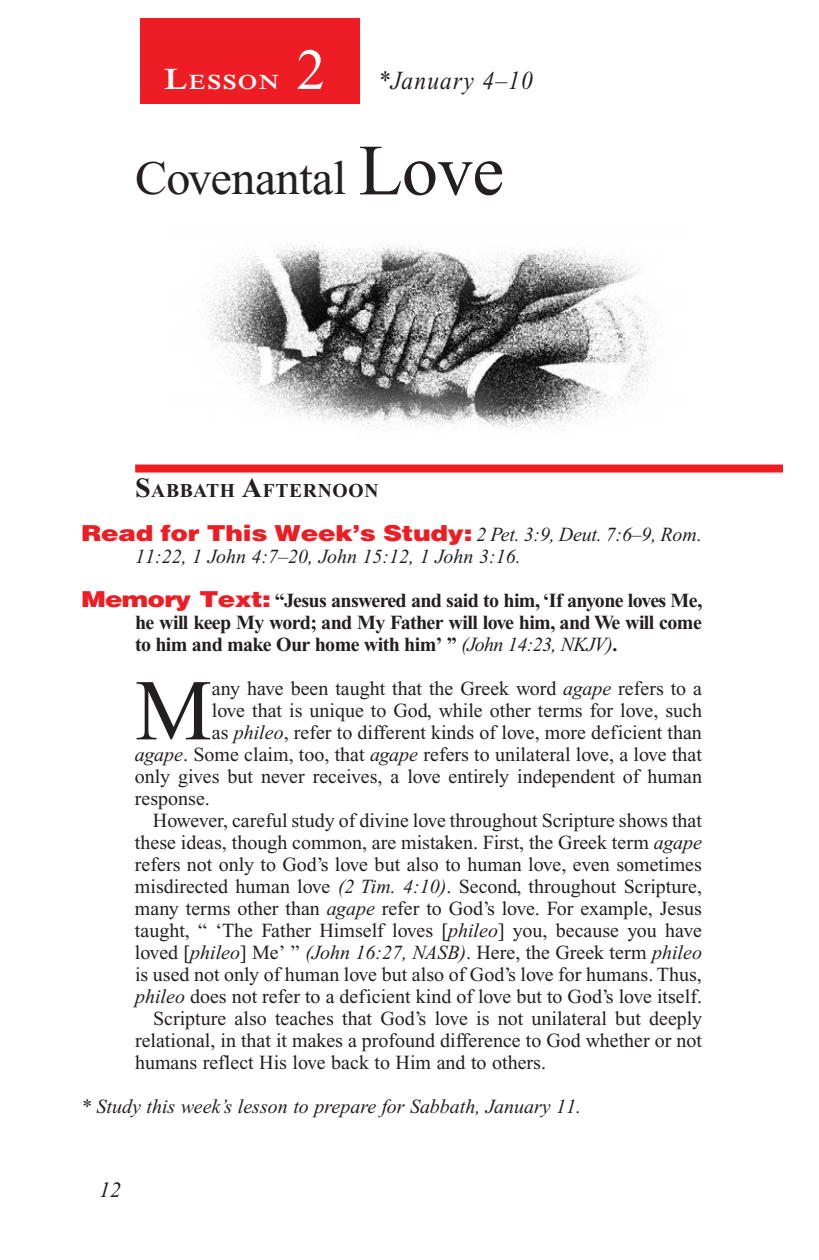
<style>
.page{position:relative;width:819px;height:1260px;background:#fff}
.page>*{position:absolute;margin:0;border:0;box-sizing:border-box;transform-origin:0 0}
.Body_Drop_Cap{font:86.4px "Times New Roman PS Std";color:#231f20}
.Lesson_Number{font:58px "Times New Roman PS Std";color:#fff}
.Lesson_Head_SA{font:48px "Times New Roman PS Std";color:#231f20}
.Lesson_Dates{font:italic 26px "Times New Roman PS Std";letter-spacing:.05em;color:#231f20;scale:.9 1}
.t1{font:italic 22px "Times New Roman PS Std";color:#231f20}
.Lesson_Start_Head{font:600 21px "Times NRMT Std";letter-spacing:.07em;color:#fff;scale:1.1 1}
.Body{font:20px/22px "Times New Roman PS Std";color:#231f20;text-align:justify}
.Body_Drop_Cap-2{font:20px "Times New Roman PS Std";color:#231f20}
.Question{font:700 20px/22px "Times New Roman PS Std";letter-spacing:-.03em;color:#231f20;text-align:justify}
.Question-2{font:italic 20px/22px "Times New Roman PS Std";color:#231f20}
.Sabbath_Afternoon_He{font:700 19.6px "Times New Roman PS Std";letter-spacing:.035em;color:#231f20}
.s1{font-size:30px}
.s2{font-size:72px}
.s3{font-size:28px}
.s4{font-family:"Helvetica LT Std";font-weight:900;font-style:normal;font-size:22px;color:#ee1d23}
.s5{font-family:"Helvetica LT Std";font-weight:900;font-size:22px;color:#ee1d23}
.s6{font-weight:400;font-style:italic}
.s7{font-style:italic}
</style>
<div class="page">
<div style="left:135px;top:465px;width:648px;height:8px;background:#ee1d23"></div>
<div style="left:140px;top:18px;width:220px;height:86px;background:#ee1d23"></div>
<img style="left:208px;top:243px;width:447px;height:187px">
<p class="Lesson_Number" style="left:296px;top:38px;width:30px">2</p>
<p class="Lesson_Start_Head" style="left:164px;top:70px;width:106px"><span class="s1">L</span>ESSON</p>
<p class="Lesson_Dates" style="left:378px;top:66px;width:174px">*January 4–10</p>
<p class="Lesson_Head_SA" style="left:135px;top:152px;width:371px">Covenantal <span class="s2">Love</span></p>
<p class="Sabbath_Afternoon_He" style="left:135px;top:480px;width:245px"><span class="s3">S</span>ABBATH <span class="s3">A</span>FTERNOON</p>
<p class="Question-2" style="left:135px;top:524px;width:569px;text-indent:-54px"><span class="s4">Read for This Week’s Study:</span> 2 Pet. 3:9, Deut. 7:6–9, Rom.<br>11:22, 1 John 4:7–20, John 15:12, 1 John 3:16.</p>
<p class="Question" style="left:135px;top:590px;width:569px;text-indent:-54px"><span class="s5">Memory Text:</span> “Jesus answered and said to him, ‘If anyone loves Me, he will keep My word; and My Father will love him, and We will come to him and make Our home with him’ ” <span class="s6">(John 14:23, NKJV)</span>.</p>
<p class="Body_Drop_Cap" style="left:135px;top:664px;width:78px">M</p>
<p class="Body_Drop_Cap-2" style="left:212px;top:678px;width:492px">any have been taught that the Greek word <span class="s7">agape</span> refers to a</p>
<p class="Body_Drop_Cap-2" style="left:212px;top:700px;width:492px">love that is unique to God, while other terms for love, such</p>
<p class="Body_Drop_Cap-2" style="left:212px;top:722px;width:492px">as <span class="s7">phileo</span>, refer to different kinds of love, more deficient than</p>
<p class="Body_Drop_Cap-2" style="left:135px;top:744px;width:569px"><span class="s7">agape</span>. Some claim, too, that <span class="s7">agape</span> refers to unilateral love, a love that</p>
<p class="Body_Drop_Cap-2" style="left:135px;top:766px;width:569px">only gives but never receives, a love entirely independent of human</p>
<p class="Body_Drop_Cap-2" style="left:135px;top:788px;width:76px">response.</p>
<p class="Body" style="left:135px;top:810px;width:569px;text-indent:18px">However, careful study of divine love throughout Scripture shows that these ideas, though common, are mistaken. First, the Greek term <span class="s7">agape </span>refers not only to God’s love but also to human love, even sometimes misdirected human love <span class="s7">(2 Tim. 4:10)</span>. Second, throughout Scripture, many terms other than <span class="s7">agape</span> refer to God’s love. For example, Jesus taught, “ ‘The Father Himself loves [<span class="s7">phileo</span>] you, because you have loved [<span class="s7">phileo</span>] Me’ ” <span class="s7">(John 16:27, NASB)</span>. Here, the Greek term <span class="s7">phileo </span>is used not only of human love but also of God’s love for humans. Thus, <span class="s7">phileo</span> does not refer to a deficient kind of love but to God’s love itself.</p>
<p class="Body" style="left:135px;top:1008px;width:569px;text-indent:18px">Scripture also teaches that God’s love is not unilateral but deeply relational, in that it makes a profound difference to God whether or not humans reflect His love back to Him and to others.</p>
<p class="Question-2" style="left:81px;top:1096px;width:502px">* Study this week’s lesson to prepare for Sabbath, January 11.</p>
<p class="t1" style="left:99px;top:1178px;width:23px">12</p>
</div>
